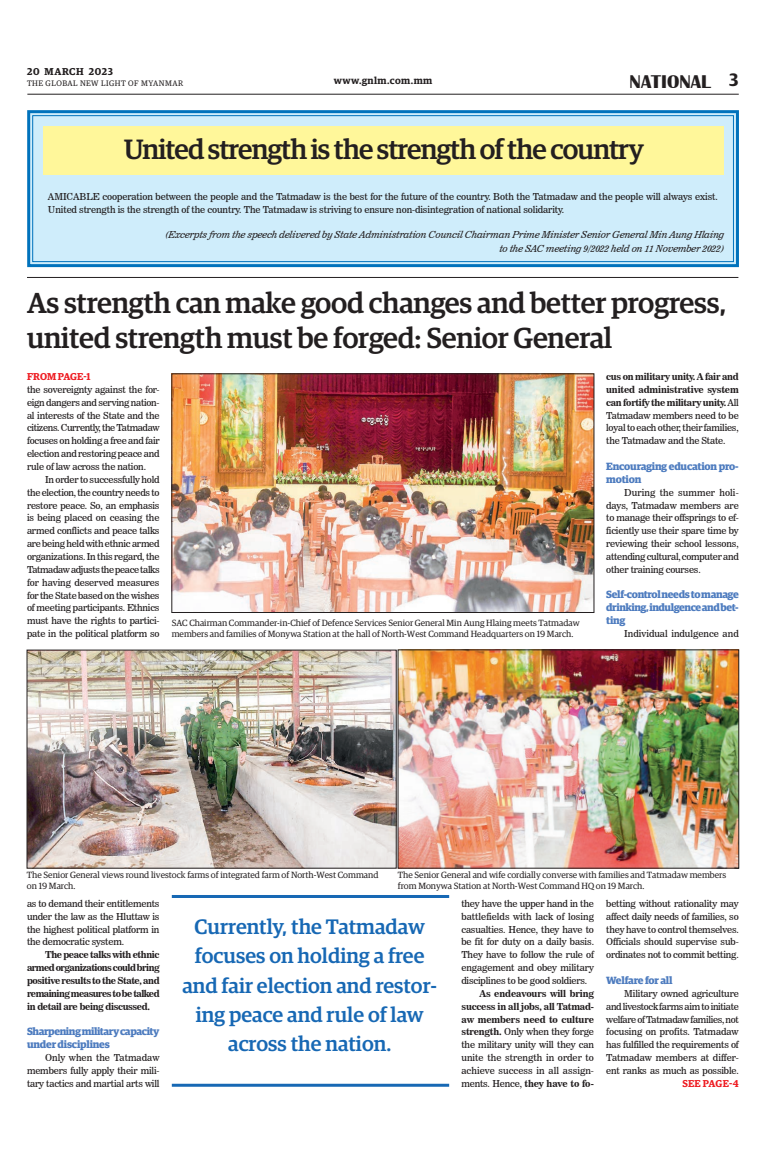
<style>
.page{position:relative;width:773px;height:1152px;background:#fff}
.page>*{position:absolute;margin:0;border:0;box-sizing:border-box;transform-origin:0 0}
.Brief_Head{font:500 29px/34.8px "Guardian Egyp";letter-spacing:-.01em;color:#231f20}
.Big_Sub_Heading{font:500 28px "Guardian Egyp";letter-spacing:-.03em;color:#231f20}
.t1{font:500 21px/29.2px "Guardian Egyp";color:#1768b4;text-align:center}
.t2{font:700 19px "Britannic";color:#231f20}
.t3{font:600 18px "Guardian Egyp";color:#231f20}
.Sub_Body{font:700 10.5px/12.9px "Guardian Egyp";letter-spacing:-.035em;color:#4e7cbf}
.t4{font:600 10px "Guardian Egyp";letter-spacing:.05em;color:#231f20}
.Spill_Style{font:600 10px "Guardian Egyp";color:#ee1d23}
._2nd_Body{font:9.5px/12.9px "News 706 BT Roman C";letter-spacing:-.02em;color:#231f20;text-align:justify}
._2nd_Body-2{font:9.5px/12.9px "News 706 BT Bold C";letter-spacing:-.035em;color:#231f20;text-align:justify}
.Normal_Para{font:9.5px/12.9px "News 706 BT Roman C";letter-spacing:-.01em;color:#231f20}
._2nd_Body-3{font:italic 9.5px/13.4px "News 706 BT Italic C";letter-spacing:-.02em;color:#231f20;text-align:right}
._2nd_Body-4{font:9.5px "News 706 BT Roman C";color:#231f20}
.t5{font:9px/10.8px "Guardian Egyp";color:#231f20}
.t6{font:8px "Guardian Egyp";letter-spacing:.06em;color:#231f20}
.s1{font-family:"News 706 BT Roman C"}
.s2{font-family:"News 706 BT Bold C"}
</style>
<div class="page">
<hr style="left:27px;top:94px;width:711px;height:1px;background:#231f20">
<svg style="left:27px;top:110px;width:712px;height:158px;background:#c1e4f5"></svg>
<div style="left:32px;top:115px;width:702px;height:147px;border:1px solid #0072bc"></div>
<div style="left:43px;top:126px;width:680px;height:48px;background:#fff79a"></div>
<hr style="left:27px;top:277px;width:711px;height:1px;background:#231f20">
<img style="left:29px;top:652px;width:365px;height:214px">
<img style="left:400px;top:652px;width:336px;height:214px">
<img style="left:174px;top:376px;width:418px;height:235px">
<div style="left:172px;top:374px;width:422px;height:239px;border:1px solid #231f20"></div>
<hr style="left:172px;top:895px;width:277px;height:3px;background:#1768b4">
<hr style="left:172px;top:1084px;width:277px;height:3px;background:#1768b4">
<p class="t4" style="left:27px;top:64px;width:87px">20 MARCH 2023</p>
<p class="t6" style="left:27px;top:78px;width:158px">THE GLOBAL NEW LIGHT OF MYANMAR</p>
<h3 class="t2" style="left:629px;top:71px;width:83px">NATIONAL</h3>
<p class="t4" style="left:334px;top:73px;width:100px">www.gnlm.com.mm</p>
<h3 class="t3" style="left:729px;top:67px;width:11px">3</h3>
<p class="Big_Sub_Heading" style="left:124px;top:129px;width:521px">United strength is the strength of the country</p>
<p class="Normal_Para" style="left:48px;top:190px;width:671px">AMICABLE cooperation between the people and the Tatmadaw is the best for the future of the country. Both the Tatmadaw and the people will always exist.<br>United strength is the strength of the country. The Tatmadaw is striving to ensure non-disintegration of national solidarity.</p>
<p class="_2nd_Body-3" style="left:165px;top:228px;width:560px">(Excerp ts from the sp eech delivered by State Administration CouncilChairman Prime Minister Senior GeneralMin Aung Hlaing to the SAC meeting 9/2022 held on 11 November 2022)</p>
<p class="Brief_Head" style="left:27px;top:283px;width:700px">As strength can make good changes and better progress, united strength must be forged: Senior General</p>
<p class="Spill_Style" style="left:27px;top:369px;width:65px">FROM PAGE-1</p>
<p class="_2nd_Body" style="left:27px;top:383px;width:134px">the sovereignty against the for&shy;eign dangers and serving nation&shy;al interests of the State and the citizens. Currently, the Tatmadaw focuses on holding a free and fair election and restoring peace and rule of law across the nation.</p>
<p class="_2nd_Body" style="left:27px;top:473px;width:134px;text-indent:18px">In order to successfully hold the election, the country needs to restore peace. So, an emphasis is being placed on ceasing the armed conflicts and peace talks are being held with ethnic armed organizations. In this regard, the Tatmadaw adjusts the peace talks for having deserved measures for the State based on the wishes of meeting participants. Ethnics must have the rights to partici&shy;pate in the political platform so</p>
<p class="_2nd_Body-2" style="left:606px;top:370px;width:134px">cus on military unity. A fair and united administrative system can fortify the military unity. <span class="s1">All Tatmadaw members need to be loyal to each other, their families, the Tatmadaw and the State.</span></p>
<p class="Sub_Body" style="left:606px;top:459px;width:134px">Encouraging education pro&shy;motion</p>
<p class="_2nd_Body" style="left:606px;top:486px;width:134px;text-indent:18px">During the summer holi&shy;days, Tatmadaw members are to manage their offsprings to ef&shy;ficiently use their spare time by reviewing their school lessons, attending cultural, computer and other training courses.</p>
<p class="Sub_Body" style="left:606px;top:587px;width:134px;text-align:justify">Self-control needs to manage drinking, indulgence and bet&shy;ting</p>
<p class="_2nd_Body-4" style="left:624px;top:628px;width:116px">Individual indulgence and</p>
<p class="t5" style="left:172px;top:617px;width:409px">SAC Chairman Commander-in-Chief of Defence Services Senior General Min Aung Hlaing meets Tatmadaw members and families of Monywa Station at the hall of North-West Command Headquarters on 19 March.</p>
<p class="t5" style="left:27px;top:869px;width:353px">The Senior General views round livestock farms of integrated farm of North-West Command on 19 March.</p>
<p class="t5" style="left:398px;top:869px;width:330px">The Senior General and wife cordially converse with families and Tatmadaw members from Monywa Station at North-West Command HQ on 19 March.</p>
<p class="_2nd_Body" style="left:27px;top:897px;width:134px">as to demand their entitlements under the law as the Hluttaw is the highest political platform in the democratic system.</p>
<p class="_2nd_Body-2" style="left:27px;top:948px;width:134px;text-indent:18px">The peace talks with ethnic armed organizations could bring positive results to the State, and remaining measures to be talked in detail are being discussed.</p>
<p class="Sub_Body" style="left:27px;top:1024px;width:134px">Sharpening military capacity under disciplines</p>
<p class="_2nd_Body" style="left:27px;top:1051px;width:134px;text-indent:18px">Only when the Tatmadaw members fully apply their mili&shy;tary tactics and martial arts will</p>
<p class="t1" style="left:182px;top:911px;width:256px">Currently, the Tatmadaw focuses on holding a free and fair election and restor&shy;ing peace and rule of law across the nation.</p>
<p class="_2nd_Body" style="left:461px;top:897px;width:134px">they have the upper hand in the battlefields with lack of losing casualties. Hence, they have to be fit for duty on a daily basis.<br>They have to follow the rule of engagement and obey military disciplines to be good soldiers.</p>
<p class="_2nd_Body" style="left:461px;top:987px;width:134px;text-indent:18px"><span class="s2">As endeavours will bring success in all jobs, all Tatmad&shy;aw members need to culture strength.</span> Only when they forge the military unity will they can unite the strength in order to achieve success in all assign&shy;ments. Hence, <span class="s2">they have to fo-</span></p>
<p class="_2nd_Body" style="left:606px;top:897px;width:134px">betting without rationality may affect daily needs of families, so they have to control themselves.<br>Officials should supervise sub&shy;ordinates not to commit betting.</p>
<p class="Sub_Body" style="left:606px;top:973px;width:68px">Welfare for all</p>
<p class="_2nd_Body" style="left:606px;top:987px;width:134px;text-indent:18px">Military owned agriculture and livestock farms aim to initiate welfare of Tatmadaw families, not focusing on profits. Tatmadaw has fulfilled the requirements of Tatmadaw members at differ&shy;ent ranks as much as possible.</p>
<p class="Spill_Style" style="left:682px;top:1076px;width:58px">SEE PAGE-4</p>
</div>
